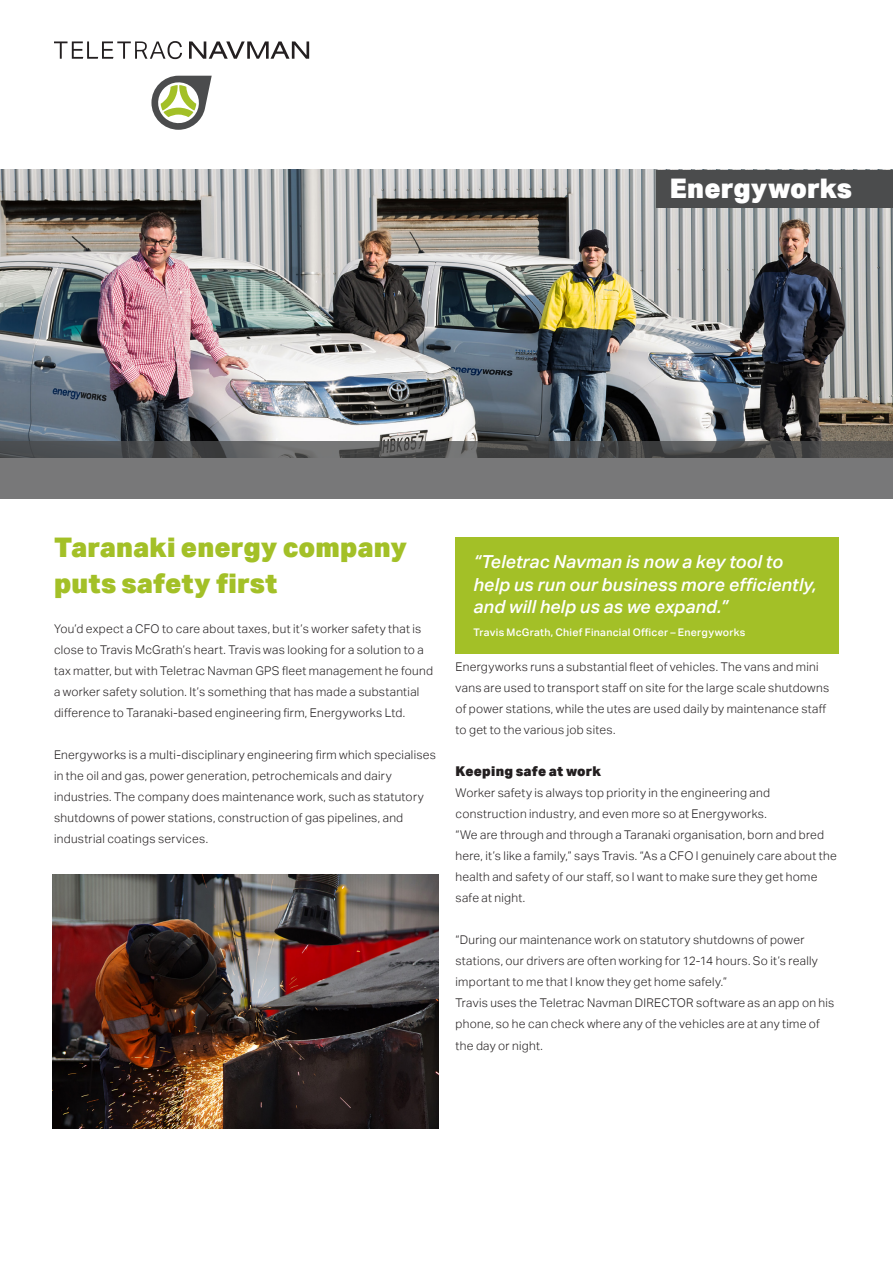
<style>
.page{position:relative;width:893px;height:1263px;background:#fff}
.page>*{position:absolute;margin:0;border:0;box-sizing:border-box;transform-origin:0 0}
.CsStdy-Header{font:900 27px/36px "Aktiv Grotesk";letter-spacing:.005em;color:#a3c027}
.t1{font:900 27px "Aktiv Grotesk";letter-spacing:.005em;color:#fff}
.CsStdy-CallOut{font:italic 500 18px/22.5px "Aktiv Grotesk";color:#fff}
.CsStdy-Subhead{font:900 13.5px "Aktiv Grotesk";letter-spacing:.02em;color:#231f20}
.CsStdy-Body_Copy{font:300 12px/21px "Aktiv Grotesk";letter-spacing:.025em;color:#231f20}
.CsStdy-CallOut_Attri{font:500 10.5px "Aktiv Grotesk";letter-spacing:.025em;color:#fff}
</style>
<div class="page">
<img style="left:0;top:170px;width:893px;height:271px">
<div style="left:656px;top:170px;width:237px;height:37px;background:#4b4c4d"></div>
<svg style="left:0;top:441px;width:893px;height:58px;background:#6c6c6d"></svg>
<div style="left:455px;top:537px;width:384px;height:117px;background:#a3c027"></div>
<img style="left:53px;top:874px;width:386px;height:255px">
<svg style="left:189px;top:41px;width:120px;height:18px"></svg>
<svg style="left:54px;top:41px;width:128px;height:18px"></svg>
<svg style="left:151px;top:76px;width:61px;height:54px"></svg>
<p class="t1" style="left:670px;top:171px;width:184px">Energyworks</p>
<p class="CsStdy-Header" style="left:54px;top:528px;width:355px">Taranaki energy company puts safety first</p>
<p class="CsStdy-Body_Copy" style="left:54px;top:619px;width:381px">You’d expect a CFO to care about taxes, but it’s worker safety that is close to Travis McGrath’s heart. Travis was looking for a solution to a tax matter, but with Teletrac Navman GPS fleet management he found a worker safety solution. It’s something that has made a substantial difference to Taranaki-based engineering firm, Energyworks Ltd.</p>
<p class="CsStdy-Body_Copy" style="left:54px;top:745px;width:383px">Energyworks is a multi-disciplinary engineering firm which specialises in the oil and gas, power generation, petrochemicals and dairy industries. The company does maintenance work, such as statutory shutdowns of power stations, construction of gas pipelines, and industrial coatings services.</p>
<p class="CsStdy-CallOut" style="left:473px;top:551px;width:344px">“Teletrac Navman is now a key tool to help us run our business more efficiently, and will help us as we expand.”</p>
<p class="CsStdy-CallOut_Attri" style="left:473px;top:626px;width:273px">Travis McGrath, Chief Financial Officer – Energyworks</p>
<p class="CsStdy-Body_Copy" style="left:455px;top:657px;width:375px">Energyworks runs a substantial fleet of vehicles. The vans and mini vans are used to transport staff on site for the large scale shutdowns of power stations, while the utes are used daily by maintenance staff to get to the various job sites.</p>
<p class="CsStdy-Subhead" style="left:455px;top:763px;width:147px">Keeping safe at work</p>
<p class="CsStdy-Body_Copy" style="left:455px;top:783px;width:316px">Worker safety is always top priority in the engineering and construction industry, and even more so at Energyworks.</p>
<p class="CsStdy-Body_Copy" style="left:455px;top:825px;width:383px">“We are through and through a Taranaki organisation, born and bred here, it’s like a family,” says Travis. “As a CFO I genuinely care about the health and safety of our staff, so I want to make sure they get home safe at night.</p>
<p class="CsStdy-Body_Copy" style="left:455px;top:930px;width:364px">“During our maintenance work on statutory shutdowns of power stations, our drivers are often working for 12-14 hours. So it’s really important to me that I know they get home safely.”</p>
<p class="CsStdy-Body_Copy" style="left:455px;top:993px;width:380px">Travis uses the Teletrac Navman DIRECTOR software as an app on his phone, so he can check where any of the vehicles are at any time of the day or night.</p>
</div>
